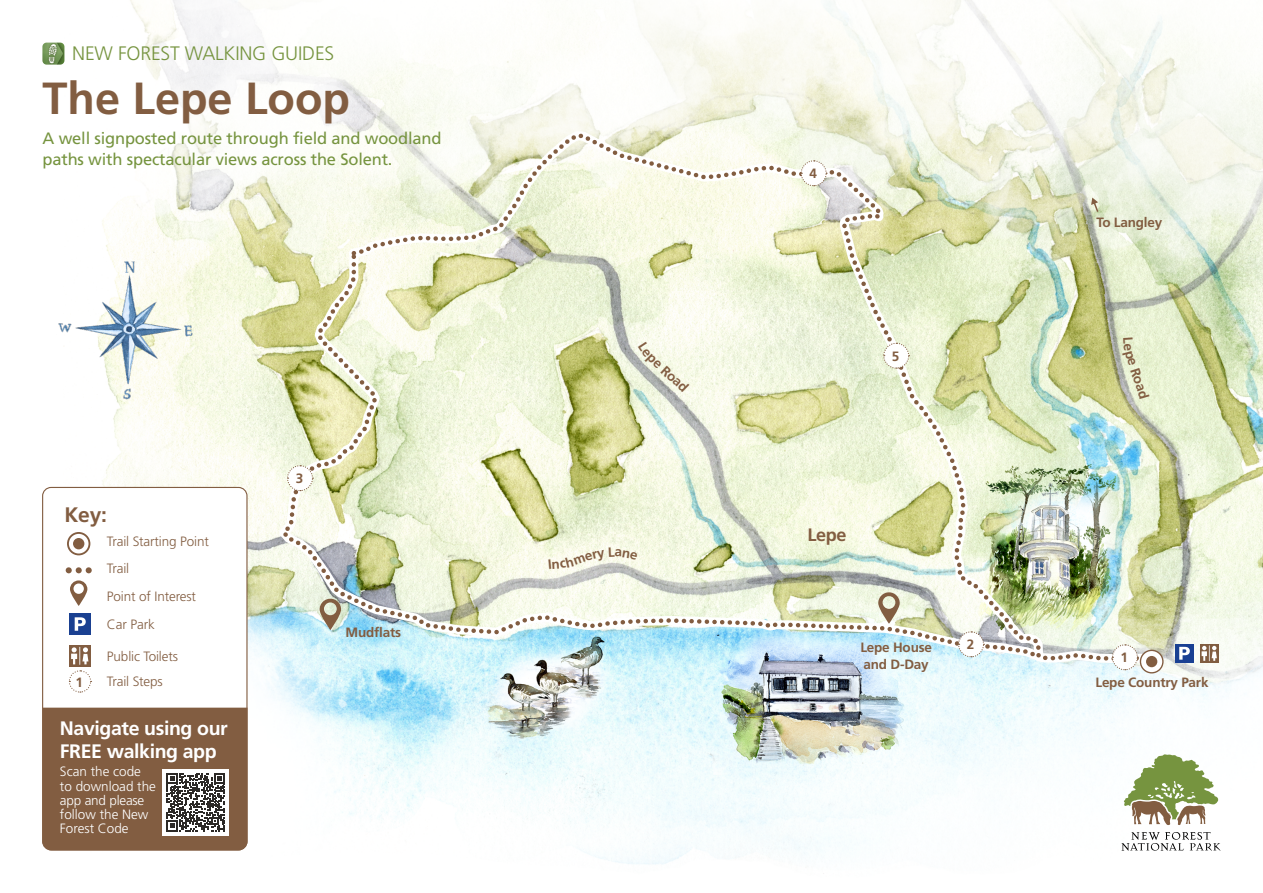
<style>
.page{position:relative;width:1263px;height:893px;background:#fff}
.page>*{position:absolute;margin:0;border:0;box-sizing:border-box;transform-origin:0 0}
.t1{font:700 45px "Frutiger";color:#825d41}
.t2{font:700 21px "Frutiger";color:#825d41}
.t3{font:700 19.5px/22.5px "Frutiger";letter-spacing:-.02em;color:#fff}
.t4{font:300 19.5px "Frutiger";letter-spacing:-.01em;color:#76943f}
.t5{font:700 18px "Frutiger";color:#825d41}
.t6{font:16.5px/21px "Frutiger";letter-spacing:-.01em;color:#76943f}
.t7{font:300 13.5px/27.8px "Frutiger";letter-spacing:-.01em;color:#825d41}
.t8{font:300 13.5px/14.2px "Frutiger";color:#fff}
.t9{font:700 13.5px/16.5px "Frutiger";letter-spacing:-.015em;color:#825d41}
</style>
<div class="page">
<img style="left:42px;top:0;width:1221px;height:865px">
<svg style="left:272px;top:127px;width:776px;height:543px"></svg>
<svg style="left:278px;top:131px;width:765px;height:532px;background:#e2e8ce"></svg>
<div style="left:1140px;top:650px;width:23px;height:23px;border:1px solid #825d41;border-radius:50%"></div>
<svg style="left:1091px;top:198px;width:9px;height:16px"></svg>
<div style="left:1174px;top:644px;width:19px;height:19px;background:#194093"></div>
<svg style="left:1179px;top:647px;width:11px;height:13px"></svg>
<div style="left:1200px;top:644px;width:18px;height:19px;background:#815d41"></div>
<svg style="left:1201px;top:645px;width:16px;height:16px"></svg>
<svg style="left:878px;top:592px;width:22px;height:32px"></svg>
<svg style="left:320px;top:599px;width:21px;height:31px"></svg>
<svg style="left:1124px;top:754px;width:96px;height:71px"></svg>
<svg style="left:1121px;top:832px;width:99px;height:19px"></svg>
<img style="left:42px;top:43px;width:22px;height:22px">
<svg style="left:1027px;top:644px;width:134px;height:29px"></svg>
<svg style="left:957px;top:631px;width:28px;height:27px"></svg>
<svg style="left:286px;top:465px;width:28px;height:27px"></svg>
<svg style="left:800px;top:160px;width:27px;height:27px"></svg>
<svg style="left:883px;top:342px;width:27px;height:27px"></svg>
<div style="left:43px;top:487px;width:204px;height:363px;background:#fff;border-radius:9px"></div>
<svg style="left:68px;top:533px;width:21px;height:21px"></svg>
<div style="left:67px;top:532px;width:23px;height:23px;border:2px solid #825d41;border-radius:50%"></div>
<div style="left:73px;top:538px;width:11px;height:11px;background:#825d41;border-radius:50%"></div>
<svg style="left:66px;top:567px;width:26px;height:6px"></svg>
<svg style="left:70px;top:580px;width:17px;height:26px"></svg>
<div style="left:69px;top:613px;width:21px;height:22px;background:#1a4091"></div>
<svg style="left:75px;top:617px;width:11px;height:14px"></svg>
<div style="left:69px;top:645px;width:21px;height:21px;background:#825d41"></div>
<svg style="left:69px;top:647px;width:23px;height:46px"></svg>
<svg style="left:42px;top:707px;width:206px;height:144px;background:#86674f"></svg>
<img style="left:57px;top:252px;width:139px;height:158px">
<svg style="left:1122px;top:337px;width:27px;height:62px;background:#e2ebcd"></svg>
<svg style="left:638px;top:342px;width:51px;height:50px;background:#eaedde"></svg>
<svg style="left:548px;top:547px;width:90px;height:22px"></svg>
<p class="t4" style="left:72px;top:43px;width:264px">NEW FOREST WALKING GUIDES</p>
<h1 class="t1" style="left:43px;top:72px;width:309px">The Lepe Loop</h1>
<p class="t6" style="left:43px;top:127px;width:400px">A well signposted route through field and woodland paths with spectacular views across the Solent.</p>
<p class="t2" style="left:64px;top:502px;width:44px">Key:</p>
<p class="t7" style="left:107px;top:527px;width:103px">Trail Starting Point<br>Trail<br>Point of Interest<br>Car Park</p>
<p class="t7" style="left:107px;top:642px;width:72px">Public Toilets</p>
<p class="t9" style="left:76px;top:673px;width:9px">1</p>
<p class="t7" style="left:107px;top:667px;width:57px">Trail Steps</p>
<p class="t3" style="left:60px;top:717px;width:169px">Navigate using our<br>FREE walking app</p>
<p class="t8" style="left:60px;top:765px;width:98px">Scan the code to download the app and please follow the New<br>Forest Code</p>
<p class="t9" style="left:296px;top:470px;width:9px">3</p>
<p class="t9" style="left:345px;top:624px;width:57px">Mudflats</p>
<p class="t9" style="left:809px;top:165px;width:9px">4</p>
<p class="t9" style="left:892px;top:348px;width:9px">5</p>
<p class="t5" style="left:807px;top:524px;width:41px">Lepe</p>
<p class="t9" style="left:860px;top:639px;width:73px">Lepe House and D-Day</p>
<p class="t9" style="left:967px;top:636px;width:9px">2</p>
<p class="t9" style="left:1096px;top:214px;width:67px">To Langley</p>
<p class="t9" style="left:1120px;top:649px;width:9px">1</p>
<p class="t9" style="left:1095px;top:673px;width:115px">Lepe Country Park</p>
</div>
